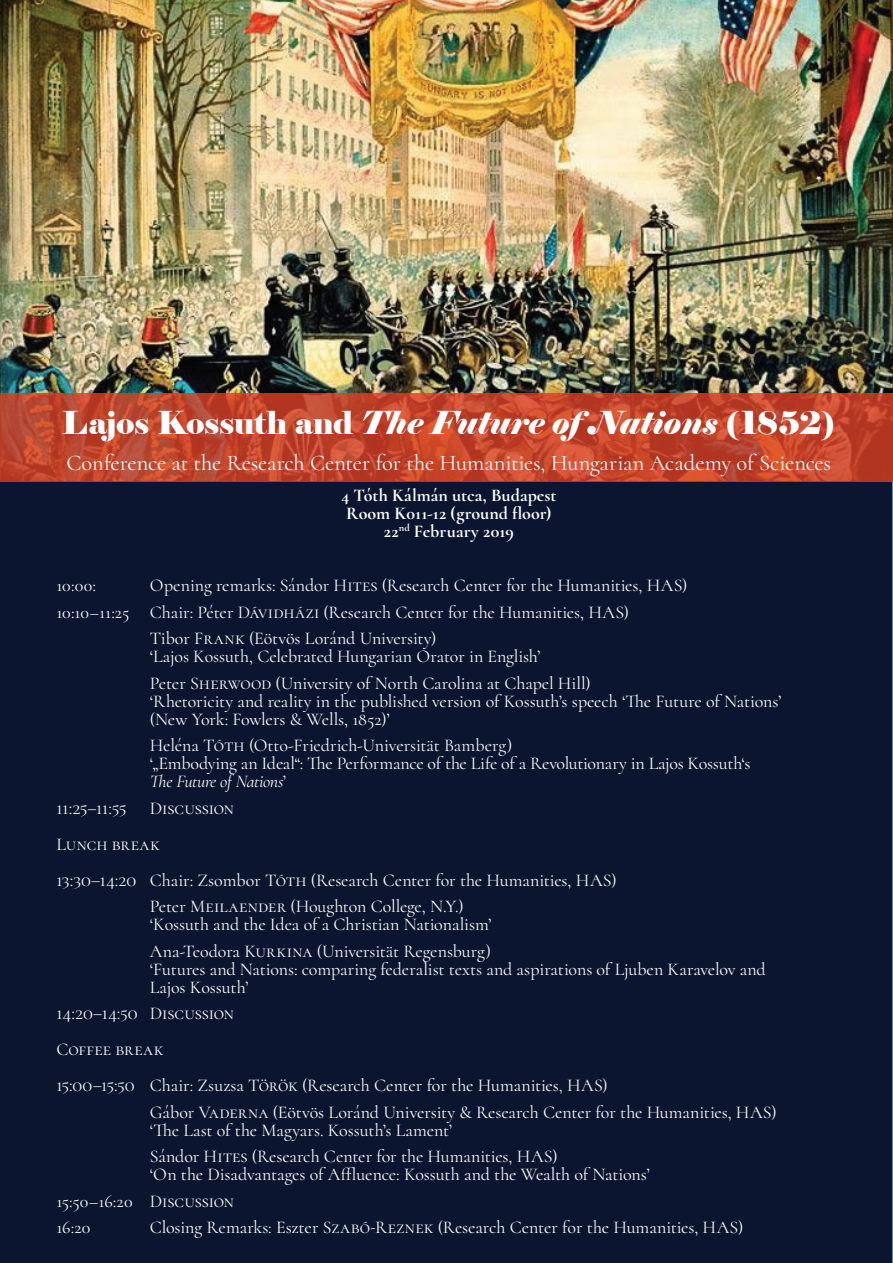
<style>
.page{position:relative;width:893px;height:1263px;background:#fff}
.page>*{position:absolute;margin:0;border:0;box-sizing:border-box;transform-origin:0 0}
.t1{font:31.5px "Elephant";letter-spacing:-.01em;color:#fff}
.t2{font:22.5px "Cormorant";letter-spacing:-.01em;color:#fff}
.t3{font:18px/18px "Cormorant";color:#fff}
.t4{font:700 18px/18px "Cormorant";color:#fff;text-align:center}
.s1{font-style:italic}
</style>
<div class="page">
<div style="left:0;top:482px;width:893px;height:781px;background:#0c152f"></div>
<img style="left:0;top:0;width:893px;height:393px">
<svg style="left:0;top:393px;width:893px;height:89px;background:#c0452c"></svg>
<h1 class="t1" style="left:62px;top:403px;width:775px">Lajos Kossuth and <span class="s1">The Future ofNations</span> (1852)</h1>
<p class="t2" style="left:66px;top:449px;width:766px">Conference at the Research Center for the Humanities, Hungarian Academy of Sciences</p>
<p class="t4" style="left:341px;top:486px;width:217px">4 Tóth Kálmán utca, Budapest<br>Room K011-12 (ground floor)<br>22<sup>nd</sup> February 2019</p>
<p class="t3" style="left:56px;top:576px;width:41px">10:00:</p>
<p class="t3" style="left:150px;top:576px;width:539px">Opening remarks: Sándor Hites (Research Center for the Humanities, HAS)</p>
<p class="t3" style="left:56px;top:603px;width:574px">10:10–11:25 Chair: Péter Dávidházi (Research Center for the Humanities, HAS)</p>
<p class="t3" style="left:150px;top:629px;width:288px">Tibor Frank (Eötvös Loránd University)</p>
<p class="t3" style="left:150px;top:643px;width:442px;line-height:26.5px">‘Lajos Kossuth, Celebrated Hungarian Orator in English’<br>Peter Sherwood (University of North Carolina at Chapel Hill)</p>
<p class="t3" style="left:150px;top:692px;width:633px">‘Rhetoricity and reality in the published version of Kossuth’s speech ‘The Future of Nations’ (New York: Fowlers &amp; Wells, 1852)’</p>
<p class="t3" style="left:150px;top:736px;width:602px">Heléna Tóth (Otto-Friedrich-Universität Bamberg)<br>‘„Embodying an Ideal“: The Performance of the Life of a Revolutionary in Lajos Kossuth‘s<br><span class="s1">The Future of Nations</span>’</p>
<p class="t3" style="left:56px;top:799px;width:72px">11:25–11:55</p>
<p class="t3" style="left:56px;top:790px;width:562px;line-height:36px;text-indent:94px">Discussion<br>Lunch break<br>13:30–14:20 Chair: Zsombor Tóth (Research Center for the Humanities, HAS)</p>
<p class="t3" style="left:150px;top:897px;width:343px">Peter Meilaender (Houghton College, N.Y.) ‘Kossuth and the Idea of a Christian Nationalism’</p>
<p class="t3" style="left:150px;top:942px;width:617px">Ana-Teodora Kurkina (Universität Regensburg)<br>‘Futures and Nations: comparing federalist texts and aspirations of Ljuben Karavelov and<br>Lajos Kossuth’</p>
<p class="t3" style="left:56px;top:995px;width:553px;line-height:36px">14:20–14:50 Discussion<br>Coffee break<br>15:00–15:50 Chair: Zsuzsa Török (Research Center for the Humanities, HAS)</p>
<p class="t3" style="left:150px;top:1103px;width:628px">Gábor Vaderna (Eötvös Loránd University &amp; Research Center for the Humanities, HAS) ‘The Last of the Magyars. Kossuth’s Lament’</p>
<p class="t3" style="left:150px;top:1147px;width:502px">Sándor Hites (Research Center for the Humanities, HAS)<br>‘On the Disadvantages of Affluence: Kossuth and the Wealth of Nations’</p>
<p class="t3" style="left:56px;top:1188px;width:179px;line-height:26.5px">15:50–16:20 Discussion<br>16:20</p>
<p class="t3" style="left:150px;top:1218px;width:595px">Closing Remarks: Eszter Szabó-Reznek (Research Center for the Humanities, HAS)</p>
</div>
